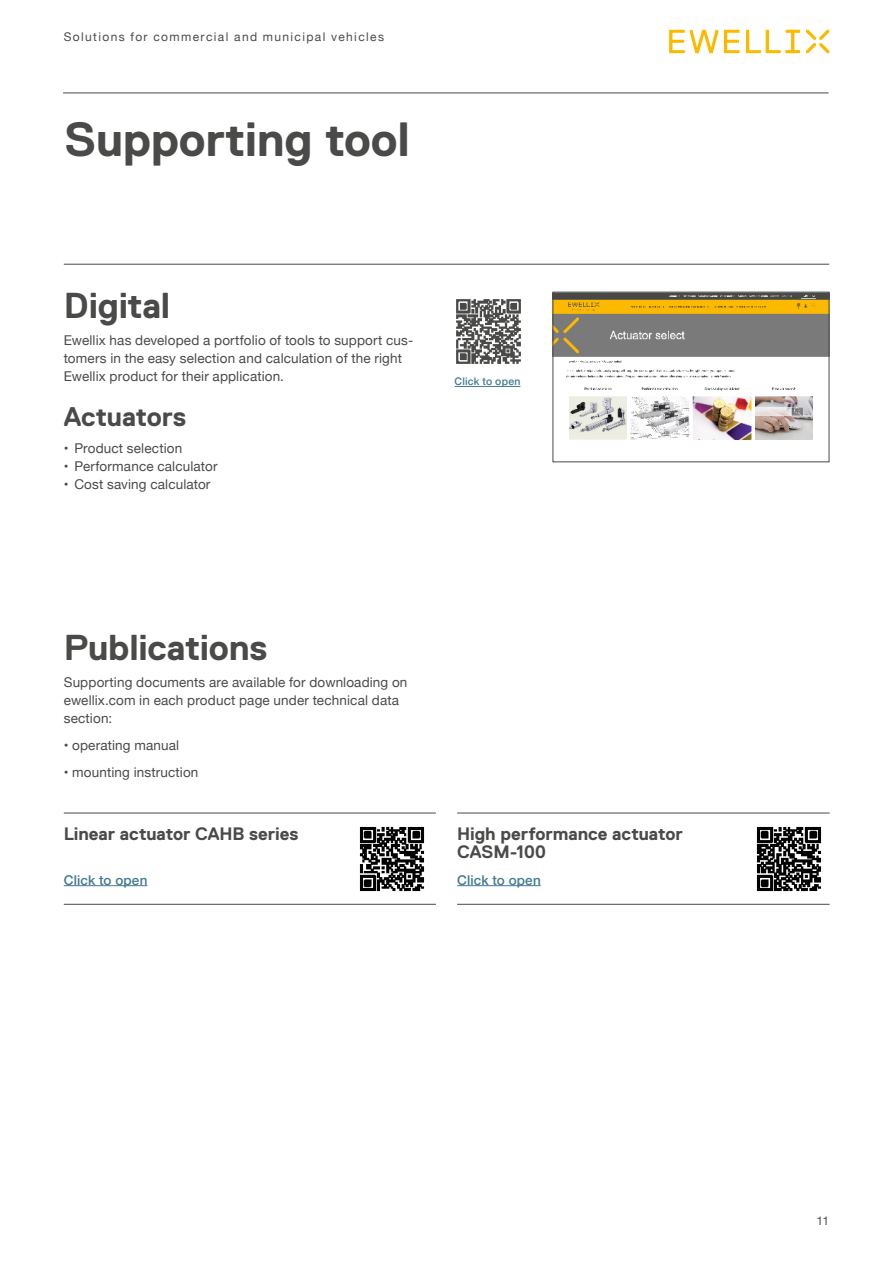
<style>
.page{position:relative;width:893px;height:1263px;background:#fff}
.page>*{position:absolute;margin:0;border:0;box-sizing:border-box;transform-origin:0 0}
.t1{font:700 48px "Replica Std";letter-spacing:-.005em;color:#4a4a49}
.t2{font:700 36px "Replica Std";letter-spacing:-.005em;color:#4a4a49}
.t3{font:700 27px "Replica Std";letter-spacing:-.005em;color:#4a4a49}
.t4{font:700 18px/18px "Replica Std";color:#4a4a49}
.t5{font:13.5px/18px "Helvetica Neue";letter-spacing:.01em;color:#4a4a49}
.t6{font:500 13.5px "Helvetica Neue";letter-spacing:.01em;color:#447a91}
.t7{font:12px "Helvetica Neue";letter-spacing:.115em;color:#4a4a49}
.t8{font:500 10.5px "Helvetica Neue";letter-spacing:.02em;color:#447a91}
</style>
<div class="page">
<hr style="left:63px;top:93px;width:765px;height:1px;background:#4a4a49">
<svg style="left:669px;top:30px;width:131px;height:23px"></svg>
<svg style="left:806px;top:30px;width:23px;height:23px"></svg>
<hr style="left:64px;top:264px;width:765px;height:1px;background:#4a4a49">
<img style="left:756px;top:826px;width:66px;height:66px">
<hr style="left:64px;top:904px;width:372px;height:1px;background:#4a4a49">
<hr style="left:64px;top:813px;width:372px;height:1px;background:#4a4a49">
<hr style="left:457px;top:904px;width:373px;height:1px;background:#4a4a49">
<hr style="left:457px;top:813px;width:373px;height:1px;background:#4a4a49">
<img style="left:359px;top:826px;width:66px;height:66px">
<hr style="left:64px;top:885px;width:83px;height:1px;background:#447a91">
<hr style="left:457px;top:885px;width:84px;height:1px;background:#447a91">
<img style="left:456px;top:299px;width:65px;height:65px">
<hr style="left:455px;top:386px;width:65px;height:1px;background:#447a91">
<img style="left:555px;top:294px;width:272px;height:146px">
<div style="left:553px;top:292px;width:276px;height:170px;border:1px solid #4a4a49"></div>
<p class="t7" style="left:64px;top:28px;width:322px">Solutions for commercial and municipal vehicles</p>
<h1 class="t1" style="left:65px;top:112px;width:347px">Supporting tool</h1>
<h2 class="t2" style="left:64px;top:285px;width:108px">Digital</h2>
<p class="t5" style="left:64px;top:332px;width:351px">Ewellix has developed a portfolio of tools to support cus&shy;tomers in the easy selection and calculation of the right<br>Ewellix product for their application.</p>
<h3 class="t3" style="left:64px;top:401px;width:124px">Actuators</h3>
<p class="t5" style="left:64px;top:440px;width:120px">• Product selection</p>
<p class="t5" style="left:64px;top:458px;width:155px">• Performance calculator</p>
<p class="t5" style="left:64px;top:476px;width:148px">• Cost saving calculator</p>
<p class="t8" style="left:455px;top:373px;width:67px">Click to open</p>
<h2 class="t2" style="left:64px;top:627px;width:205px">Publications</h2>
<p class="t5" style="left:64px;top:674px;width:345px">Supporting documents are available for downloading on ewellix.com in each product page under technical data section:</p>
<p class="t5" style="left:64px;top:737px;width:117px">• operating manual</p>
<p class="t5" style="left:64px;top:764px;width:136px">• mounting instruction</p>
<h3 class="t4" style="left:64px;top:824px;width:236px">Linear actuator CAHB series</h3>
<h3 class="t4" style="left:457px;top:824px;width:227px">High performance actuator<br>CASM-100</h3>
<p class="t6" style="left:64px;top:869px;width:85px">Click to open</p>
<p class="t6" style="left:457px;top:869px;width:85px">Click to open</p>
<p class="t7" style="left:817px;top:1212px;width:14px">11</p>
</div>
